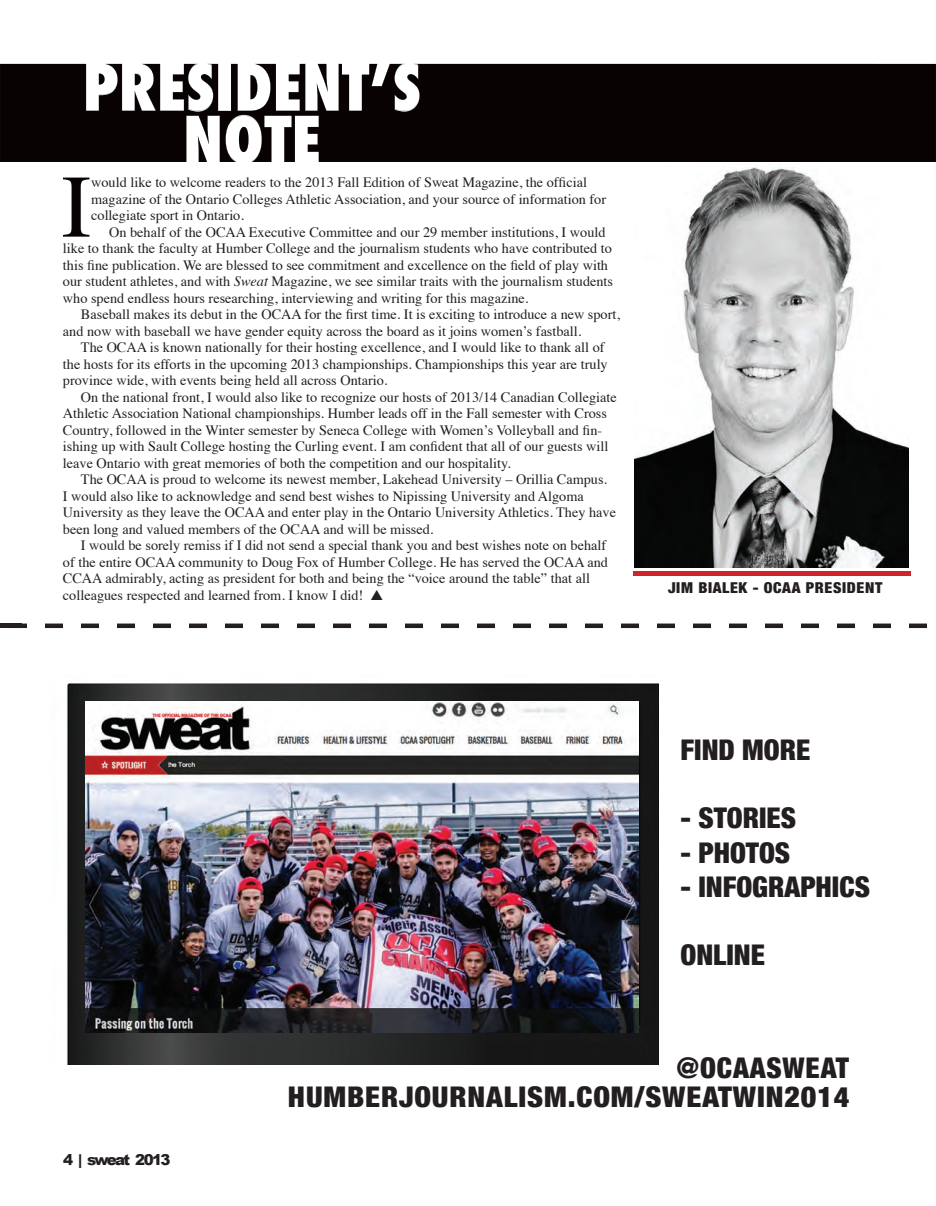
<style>
.page{position:relative;width:936px;height:1206px;background:#fff}
.page>*{position:absolute;margin:0;border:0;box-sizing:border-box;transform-origin:0 0}
.t1{font:89.1px "Times";color:#080302}
.t2{font:800 condensed 63px/52.5px "Futura";color:#fff;text-align:center}
.t3{font:900 condensed 28.5px "Helvetica Neue";color:#231f20}
.t4{font:900 condensed 28.5px "Helvetica Neue";letter-spacing:.03em;color:#231f20;scale:1.05 1}
.t5{font:900 condensed 28.5px "Helvetica Neue";letter-spacing:.03em;color:#231f20}
.t6{font:900 condensed 15px "Helvetica Neue";letter-spacing:.04em;color:#231f20;scale:1.05 1}
.t7{font:900 15px "Arial";letter-spacing:-.105em;color:#231f20}
.t8{font:14.25px/16.5px "Times";color:#231f20}
.s1{font-style:italic}
</style>
<div class="page">
<img style="left:634px;top:167px;width:275px;height:400px">
<hr style="left:633px;top:572px;width:277px;height:4px;background:#d1232a">
<svg style="left:22px;top:624px;width:905px;height:4px"></svg>
<hr style="left:0;top:624px;width:22px;height:4px;background:#231f20">
<img style="left:67px;top:683px;width:591px;height:381px">
<img style="left:86px;top:701px;width:553px;height:331px">
<svg style="left:63px;top:178px;width:26px;height:59px"></svg>
<div style="left:0;top:64px;width:936px;height:97px;background:#080302"></div>
<h2 class="t2" style="left:83px;top:61px;width:340px">PRESIDENTʼS<br>NOTE</h2>
<h1 class="t1" style="left:62px;top:170px;width:31px">I</h1>
<p class="t8" style="left:91px;top:175px;width:516px">would like to welcome readers to the 2013 Fall Edition of Sweat Magazine, the official magazine of the Ontario Colleges Athletic Association , and your source of information for collegiate sport in Ontario.</p>
<p class="t8" style="left:63px;top:225px;width:552px;text-indent:46px">On behalf of the OCAA Executive Committee and our 29 member institutions, I would like to thank the faculty at Humber College and the journalism students who have contributed to this fine publication. We are blessed to see commitment and excellence on the field of play with our student athletes, and with <span class="s1">Sweat</span> Magazine, we see similar traits with the journalism students who spend endless hours researching, interviewing and writing for this magazine.</p>
<p class="t8" style="left:63px;top:307px;width:559px;text-indent:18px">Baseball makes its debut in the OCAA for the first time. It is exciting to introduce a new sport, and now with baseball we have gender equity across the board as it joins women’s fastball.</p>
<p class="t8" style="left:63px;top:340px;width:546px;text-indent:18px">The OCAA is known nationally for their hosting excellence, and I would like to thank all of the hosts for its efforts in the upcoming 2013 championships. Championships this year are truly province wide, with events being held all across Ontario.</p>
<p class="t8" style="left:63px;top:390px;width:555px;text-indent:18px">On the national front, I would also like to recognize our hosts of 2013/14 Canadian Collegiate Athletic Association National championships. Humber leads off in the Fall semester with Cross Country, followed in the Winter semester by Seneca College with Women’s Volleyball and fin&shy;ishing up with Sault College hosting the Curling event. I am confident that all of our guests will leave Ontario with great memories of both the competition and our hospitality.</p>
<p class="t8" style="left:63px;top:472px;width:555px;text-indent:18px">The OCAA is proud to welcome its newest member, Lakehead University – Orillia Campus.<br>I would also like to acknowledge and send best wishes to Nipissing University and Algoma University as they leave the OCAA and enter play in the Ontario University Athletics. They have been long and valued members of the OCAA and will be missed.</p>
<p class="t8" style="left:63px;top:538px;width:547px;text-indent:18px">I would be sorely remiss if I did not send a special thank you and best wishes note on behalf of the entire OCAA community to Doug Fox of Humber College. He has served the OCAA and CCAA admirably, acting as president for both and being the “voice around the table” that all colleagues respected and learned from. I know I did! ▲</p>
<p class="t6" style="left:668px;top:578px;width:205px">JIM BIALEK - OCAA PRESIDENT</p>
<h3 class="t3" style="left:681px;top:732px;width:131px">FIND MORE</h3>
<h3 class="t3" style="left:681px;top:801px;width:117px">- STORIES</h3>
<h3 class="t3" style="left:681px;top:835px;width:111px">- PHOTOS</h3>
<h3 class="t3" style="left:681px;top:869px;width:191px">- INFOGRAPHICS</h3>
<h3 class="t3" style="left:681px;top:938px;width:86px">ONLINE</h3>
<h3 class="t5" style="left:677px;top:1050px;width:174px">@OCAASWEAT</h3>
<p class="t7" style="left:63px;top:1148px;width:109px">4 | sweat 2013</p>
<h3 class="t4" style="left:288px;top:1079px;width:536px">HUMBERJOURNALISM.COM/SWEATWIN2014</h3>
</div>
